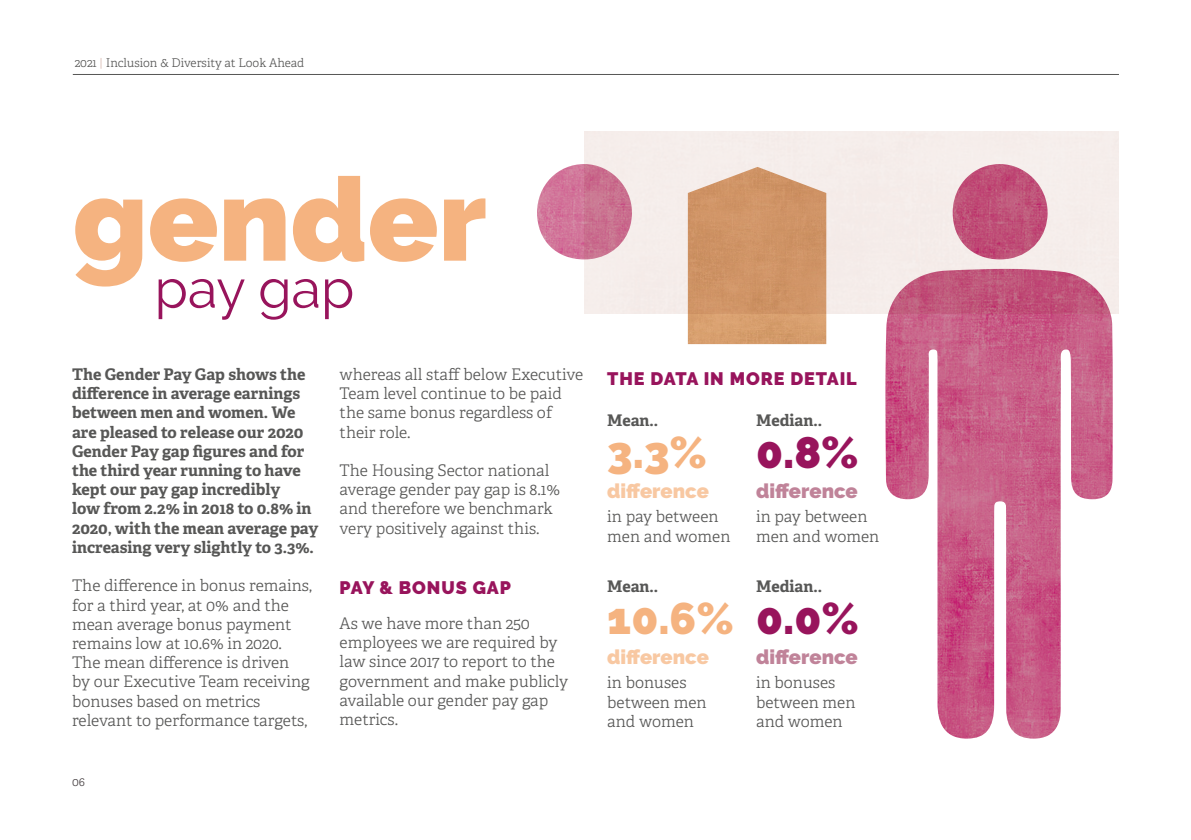
<style>
.page{position:relative;width:1191px;height:840px;background:#fff}
.page>*{position:absolute;margin:0;border:0;box-sizing:border-box;transform-origin:0 0}
.t1{font:900 116px "Raleway";color:#f5b380}
.t2{font:54px "Raleway";color:#98145c}
.t3{font:900 44px "Raleway";color:#f5b380}
.t4{font:900 44px "Raleway";color:#98145c}
.t5{font:900 20px "Raleway";color:#f8c8a2}
.t6{font:900 20px "Raleway";color:#c08399}
.t7{font:900 18px "Raleway";letter-spacing:.05em;color:#98145c}
.t8{font:300 16px/19.2px "Adelle";color:#575756}
.t9{font:700 16px/19.2px "Adelle";color:#575756}
.t10{font:300 12px "Adelle";color:#575756}
.t11{font:300 12px "Adelle";color:#4a4446}
.s1{color:#d6b6ae}
</style>
<div class="page">
<hr style="left:73px;top:74px;width:1046px;height:1px;background:#575756">
<img style="left:885px;top:269px;width:227px;height:469px">
<img style="left:952px;top:164px;width:95px;height:95px">
<img style="left:537px;top:164px;width:95px;height:95px">
<img style="left:688px;top:167px;width:138px;height:177px">
<p class="t10" style="left:75px;top:54px;width:231px">2021 <span class="s1">|</span> Inclusion &amp; Diversity at Look Ahead</p>
<p class="t1" style="left:73px;top:152px;width:415px">gender</p>
<p class="t2" style="left:155px;top:257px;width:201px">pay gap</p>
<p class="t9" style="left:72px;top:364px;width:248px">The Gender Pay Gap shows the difference in average earnings between men and women. We are pleased to release our 2020<br>Gender Pay gap figures and for the third year running to have kept our pay gap incredibly<br>low from 2.2% in 2018 to 0.8% in<br>2020, with the mean average pay increasing very slightly to 3.3%.</p>
<p class="t8" style="left:72px;top:575px;width:241px">The difference in bonus remains, for a third year, at 0% and the mean average bonus payment remains low at 10.6% in 2020.<br>The mean difference is driven<br>by our Executive Team receiving bonuses based on metrics relevant to performance targets,</p>
<p class="t11" style="left:72px;top:772px;width:14px">06</p>
<p class="t8" style="left:340px;top:364px;width:245px">whereas all staff below Executive<br>Team level continue to be paid the same bonus regardless of their role.</p>
<p class="t8" style="left:340px;top:460px;width:222px">The Housing Sector national average gender pay gap is 8.1% and therefore we benchmark very positively against this.</p>
<p class="t7" style="left:340px;top:576px;width:173px">PAY &amp; BONUS GAP</p>
<p class="t8" style="left:340px;top:612px;width:230px">As we have more than 250 employees we are required by law since 2017 to report to the government and make publicly available our gender pay gap metrics.</p>
<p class="t7" style="left:607px;top:368px;width:251px">THE DATA IN MORE DETAIL</p>
<p class="t9" style="left:607px;top:410px;width:53px">Mean..</p>
<p class="t3" style="left:607px;top:426px;width:101px">3.3%</p>
<p class="t5" style="left:607px;top:478px;width:103px">difference</p>
<p class="t8" style="left:607px;top:506px;width:125px">in pay between men and women</p>
<p class="t9" style="left:607px;top:576px;width:53px">Mean..</p>
<p class="t3" style="left:607px;top:592px;width:128px">10.6%</p>
<p class="t5" style="left:607px;top:644px;width:103px">difference</p>
<p class="t8" style="left:607px;top:672px;width:101px">in bonuses between men and women</p>
<p class="t9" style="left:756px;top:410px;width:67px">Median..</p>
<p class="t4" style="left:756px;top:426px;width:104px">0.8%</p>
<p class="t6" style="left:756px;top:478px;width:103px">difference</p>
<p class="t8" style="left:756px;top:506px;width:125px">in pay between men and women</p>
<p class="t9" style="left:756px;top:576px;width:67px">Median..</p>
<p class="t4" style="left:756px;top:592px;width:104px">0.0%</p>
<p class="t6" style="left:756px;top:644px;width:103px">difference</p>
<p class="t8" style="left:756px;top:672px;width:101px">in bonuses between men and women</p>
</div>
